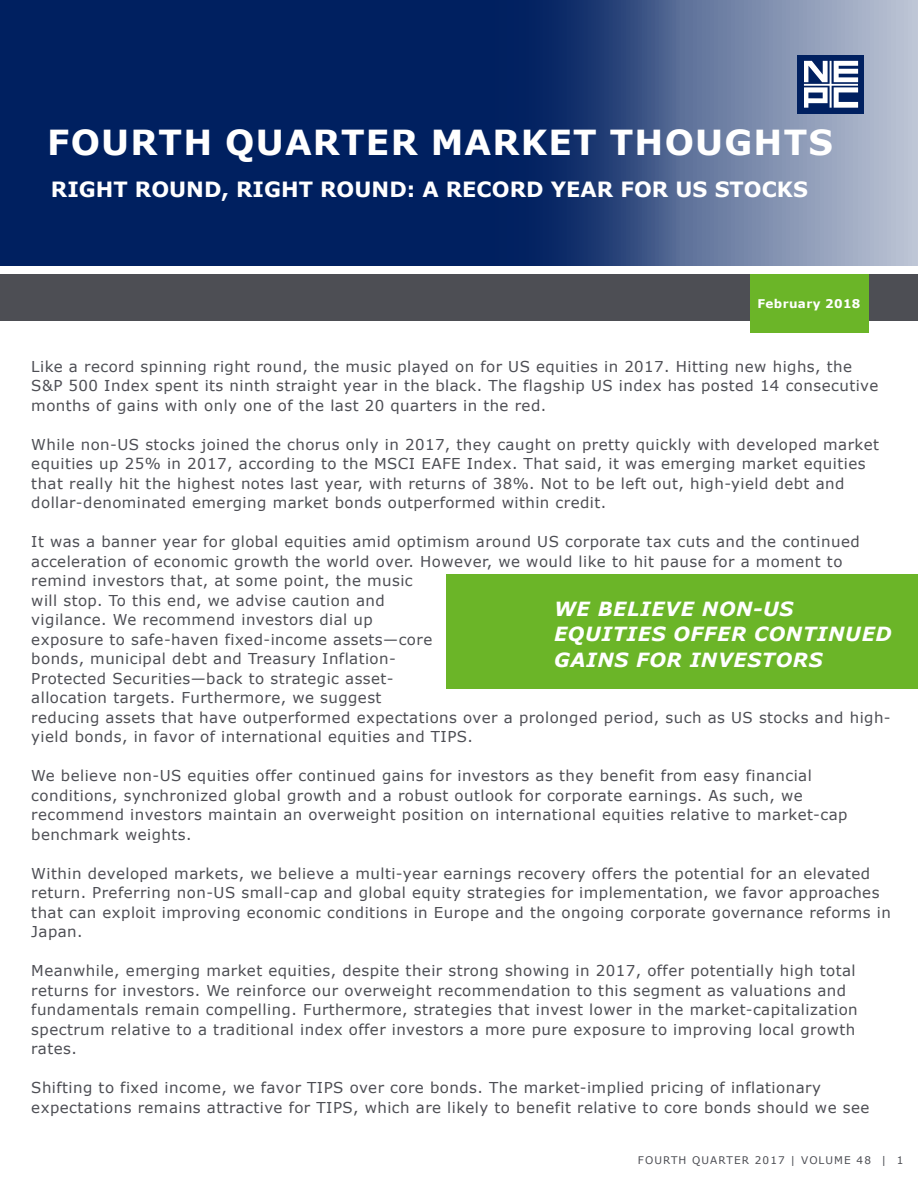
<style>
.page{position:relative;width:918px;height:1188px;background:#fff}
.page>*{position:absolute;margin:0;border:0;box-sizing:border-box;transform-origin:0 0}
.t1{font:700 34.5px "Verdana";letter-spacing:.035em;color:#fff}
.t2{font:700 21px "Verdana";color:#fff}
.t3{font:italic 700 19.5px/25.5px "Verdana";letter-spacing:.03em;color:#fff}
.t4{font:15px/19.5px "Verdana";letter-spacing:.03em;color:#4d4e54}
.t5{font:700 12px "Verdana";letter-spacing:.03em;color:#fff}
.t6{font:10.5px "Verdana";letter-spacing:.1em;color:#4d4e54}
</style>
<div class="page">
<svg style="left:0;top:0;width:918px;height:266px;background:#324c7f"></svg>
<div style="left:798px;top:56px;width:66px;height:58px;background:#002060"></div>
<svg style="left:804px;top:61px;width:54px;height:47px"></svg>
<svg style="left:360px;top:0;width:356px;height:266px;background:#19366f"></svg>
<div style="left:0;top:274px;width:918px;height:47px;background:#4d4e54"></div>
<div style="left:750px;top:274px;width:119px;height:59px;background:#6bb528"></div>
<div style="left:446px;top:574px;width:472px;height:114px;background:#6bb528"></div>
<h1 class="t1" style="left:47px;top:118px;width:787px">FOURTH QUARTER MARKET THOUGHTS</h1>
<h2 class="t2" style="left:51px;top:175px;width:759px">RIGHT ROUND, RIGHT ROUND: A RECORD YEAR FOR US STOCKS</h2>
<p class="t5" style="left:758px;top:296px;width:105px">February 2018</p>
<p class="t4" style="left:31px;top:356px;width:849px">Like a record spinning right round, the music played on for US equities in 2017. Hitting new highs, the<br>S&amp;P 500 Index spent its ninth straight year in the black. The flagship US index has posted 14 consecutive months of gains with only one of the last 20 quarters in the red.</p>
<p class="t4" style="left:31px;top:434px;width:849px">While non-US stocks joined the chorus only in 2017, they caught on pretty quickly with developed market equities up 25% in 2017, according to the MSCI EAFE Index. That said, it was emerging market equities that really hit the highest notes last year, with returns of 38%. Not to be left out, high-yield debt and dollar-denominated emerging market bonds outperformed within credit.</p>
<p class="t4" style="left:31px;top:532px;width:861px">It was a banner year for global equities amid optimism around US corporate tax cuts and the continued acceleration of economic growth the world over. However, we would like to hit pause for a moment to remind investors that, at some point, the music<br>will stop. To this end, we advise caution and<br>vigilance. We recommend investors dial up<br>exposure to safe-haven fixed-income assets—core<br>bonds, municipal debt and Treasury Inflation-<br>Protected Securities—back to strategic asset-<br>allocation targets. Furthermore, we suggest<br>reducing assets that have outperformed expectations over a prolonged period, such as US stocks and high&shy;yield bonds, in favor of international equities and TIPS.</p>
<p class="t4" style="left:31px;top:766px;width:818px">We believe non-US equities offer continued gains for investors as they benefit from easy financial conditions, synchronized global growth and a robust outlook for corporate earnings. As such, we recommend investors maintain an overweight position on international equities relative to market-cap benchmark weights.</p>
<p class="t4" style="left:31px;top:863px;width:861px">Within developed markets, we believe a multi-year earnings recovery offers the potential for an elevated return. Preferring non-US small-cap and global equity strategies for implementation, we favor approaches that can exploit improving economic conditions in Europe and the ongoing corporate governance reforms in Japan.</p>
<p class="t4" style="left:31px;top:961px;width:828px">Meanwhile, emerging market equities, despite their strong showing in 2017, offer potentially high total returns for investors. We reinforce our overweight recommendation to this segment as valuations and fundamentals remain compelling. Furthermore, strategies that invest lower in the market-capitalization spectrum relative to a traditional index offer investors a more pure exposure to improving local growth rates.</p>
<p class="t4" style="left:31px;top:1078px;width:840px">Shifting to fixed income, we favor TIPS over core bonds. The market-implied pricing of inflationary expectations remains attractive for TIPS, which are likely to benefit relative to core bonds should we see</p>
<h3 class="t3" style="left:554px;top:596px;width:339px">WE BELIEVE NON-US<br>EQUITIES OFFER CONTINUED<br>GAINS FOR INVESTORS</h3>
<p class="t6" style="left:638px;top:1153px;width:267px">FOURTH QUARTER 2017 | VOLUME 48 | 1</p>
</div>
